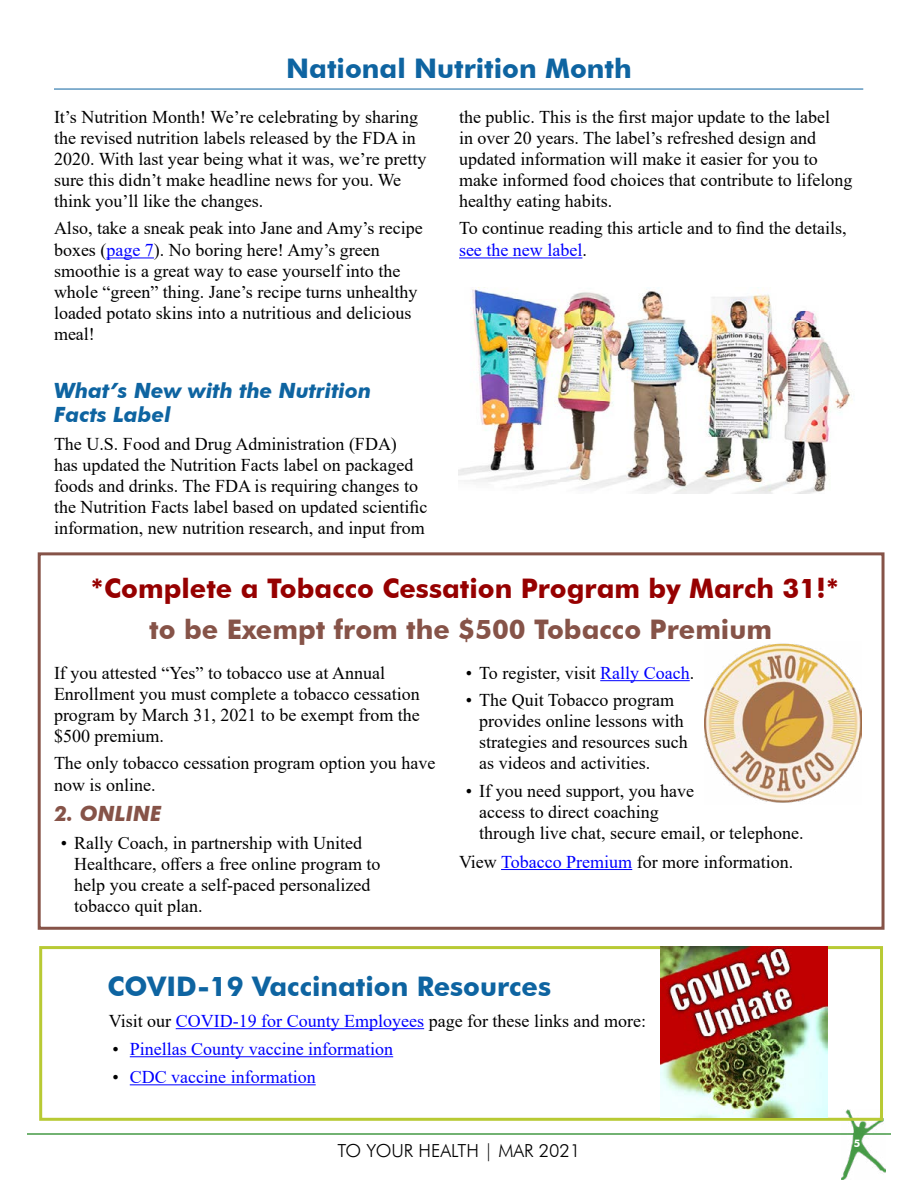
<style>
.page{position:relative;width:918px;height:1188px;background:#fff}
.page>*{position:absolute;margin:0;border:0;box-sizing:border-box;transform-origin:0 0}
.t1{font:700 27px "Futura BT";color:#0e64a1}
.t2{font:700 27px "Futura BT";color:#960000}
.t3{font:700 27px "Futura BT";color:#865348}
.t4{font:italic 700 21px/24px "Futura BT";color:#0e64a1}
.t5{font:italic 700 21px "Futura BT";color:#865348}
.body_copy{font:18px/21px "Times New Roman";color:#000}
.Bullets{font:18px/21px "Times New Roman";color:#000}
.body_copy-2{font:18px "Times New Roman";color:#00f}
.t6{font:300 18px "Futura BT";color:#000}
.t7{font:700 10.5px "Futura BT";color:#fff}
.s1{color:#00f}
.s2{color:#000}
</style>
<div class="page">
<hr style="left:27px;top:1133px;width:864px;height:2px;background:#459945">
<img style="left:841px;top:1109px;width:44px;height:71px">
<div style="left:39px;top:946px;width:844px;height:175px;border:3px solid #b8ca34"></div>
<div style="left:38px;top:552px;width:847px;height:378px;border:3px solid #865348"></div>
<hr style="left:600px;top:680px;width:90px;height:1px;background:#00f">
<hr style="left:501px;top:869px;width:131px;height:1px;background:#00f">
<img style="left:704px;top:643px;width:158px;height:160px">
<hr style="left:106px;top:258px;width:48px;height:1px;background:#00f">
<img style="left:459px;top:287px;width:393px;height:207px">
<hr style="left:459px;top:258px;width:123px;height:1px;background:#00f">
<hr style="left:54px;top:89px;width:809px;height:1px;background:#0e64a1">
<hr style="left:176px;top:1028px;width:248px;height:1px;background:#00f">
<hr style="left:130px;top:1056px;width:263px;height:1px;background:#00f">
<hr style="left:130px;top:1084px;width:186px;height:1px;background:#00f">
<img style="left:660px;top:946px;width:168px;height:172px">
<h2 class="t1" style="left:286px;top:52px;width:347px">National Nutrition Month</h2>
<p class="body_copy" style="left:54px;top:106px;width:374px">It’s Nutrition Month! We’re celebrating by sharing the revised nutrition labels released by the FDA in 2020. With last year being what it was, we’re pretty sure this didn’t make headline news for you. We think you’ll like the changes.</p>
<p class="body_copy" style="left:54px;top:217px;width:370px;line-height:21.6px">Also, take a sneak peak into Jane and Amy’s recipe boxes (<span class="s1">page 7</span>). No boring here! Amy’s green</p>
<p class="body_copy" style="left:54px;top:260px;width:365px">smoothie is a great way to ease yourself into the whole “green” thing. Jane’s recipe turns unhealthy loaded potato skins into a nutritious and delicious meal!</p>
<p class="body_copy" style="left:459px;top:106px;width:395px">the public. This is the first major update to the label<br>in over 20 years. The label’s refreshed design and updated information will make it easier for you to make informed food choices that contribute to lifelong healthy eating habits.</p>
<p class="body_copy" style="left:459px;top:217px;width:389px">To continue reading this article and to find the details,</p>
<p class="body_copy-2" style="left:459px;top:237px;width:129px">see the new label<span class="s2">.</span></p>
<h3 class="t4" style="left:54px;top:379px;width:319px">What’s New with the Nutrition<br>Facts Label</h3>
<p class="body_copy" style="left:54px;top:433px;width:375px">The U.S. Food and Drug Administration (FDA)<br>has updated the Nutrition Facts label on packaged foods and drinks. The FDA is requiring changes to the Nutrition Facts label based on updated scientific information, new nutrition research, and input from</p>
<h2 class="t2" style="left:90px;top:572px;width:751px">*Complete a Tobacco Cessation Program by March 31!*</h2>
<h2 class="t3" style="left:149px;top:613px;width:624px">to be Exempt from the $500 Tobacco Premium</h2>
<p class="body_copy" style="left:54px;top:662px;width:367px">If you attested “Yes” to tobacco use at Annual Enrollment you must complete a tobacco cessation program by March 31, 2021 to be exempt from the $500 premium.</p>
<p class="body_copy" style="left:54px;top:752px;width:383px">The only tobacco cessation program option you have now is online.</p>
<h3 class="t5" style="left:54px;top:801px;width:109px">2. ONLINE</h3>
<p class="Bullets" style="left:74px;top:832px;width:308px;text-indent:-14px">• Rally Coach, in partnership with United Healthcare, offers a free online program to help you create a self-paced personalized tobacco quit plan.</p>
<p class="Bullets" style="left:466px;top:662px;width:230px">• To register, visit <span class="s1">Rally Coach</span>.</p>
<p class="Bullets" style="left:479px;top:689px;width:210px;text-indent:-14px">• The Quit Tobacco program provides online lessons with strategies and resources such as videos and activities.</p>
<p class="Bullets" style="left:479px;top:780px;width:326px;text-indent:-14px">• If you need support, you have<br>access to direct coaching<br>through live chat, secure email, or telephone.</p>
<p class="body_copy" style="left:459px;top:850px;width:336px">View <span class="s1">Tobacco Premium</span> for more information.</p>
<h2 class="t1" style="left:108px;top:970px;width:445px">COVID-19 Vaccination Resources</h2>
<p class="body_copy" style="left:109px;top:1010px;width:539px">Visit our <span class="s1">COVID-19 for County Employees</span> page for these links and more:</p>
<p class="body_copy-2" style="left:113px;top:1036px;width:282px"><span class="s2">•</span> Pinellas County vaccine information</p>
<p class="body_copy-2" style="left:113px;top:1064px;width:205px"><span class="s2">•</span> CDC vaccine information</p>
<p class="t6" style="left:338px;top:1139px;width:244px">TO YOUR HEALTH | MAR 2021</p>
<p class="t7" style="left:854px;top:1137px;width:8px">5</p>
</div>
